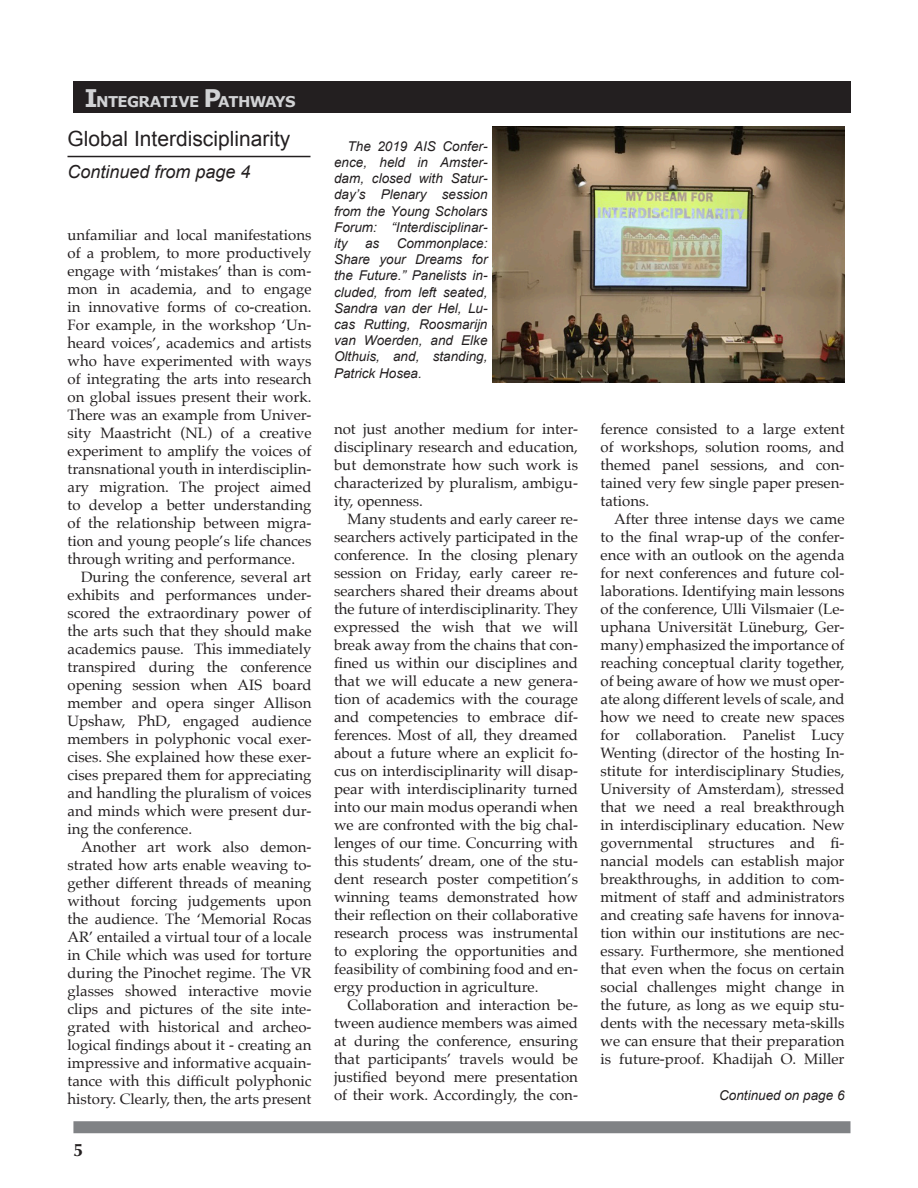
<style>
.page{position:relative;width:918px;height:1188px;background:#fff}
.page>*{position:absolute;margin:0;border:0;box-sizing:border-box;transform-origin:0 0}
.t1{font:21px "Arial";color:#231f20}
.t2{font:italic 18px "Arial";color:#231f20}
.t3{font:700 18px "Optima";color:#231f20}
.t4{font:15px/18px "Palatino";color:#231f20;text-align:justify}
.t5{font:700 14.85px "Verdana";letter-spacing:-.045em;color:#d1d2d4}
.t6{font:italic 13.5px/16.2px "Arial";color:#231f20;text-align:justify}
.s1{font-size:24.3px}
</style>
<div class="page">
<div style="left:73px;top:1121px;width:777px;height:12px;background:#808285"></div>
<div style="left:73px;top:81px;width:777px;height:32px;background:#231f20"></div>
<hr style="left:68px;top:156px;width:242px;height:1px;background:#231f20">
<img style="left:492px;top:126px;width:353px;height:256px">
<p class="t5" style="left:85px;top:92px;width:212px"><span class="s1">I</span>NTEGRATIVE <span class="s1">P</span>ATHWAYS</p>
<p class="t1" style="left:68px;top:125px;width:224px">Global Interdisciplinarity</p>
<p class="t2" style="left:68px;top:160px;width:185px">Continued from page 4</p>
<p class="t4" style="left:68px;top:226px;width:246px">unfamiliar and local manifestations of a problem, to more productively engage with ‘mistakes’ than is com&shy;mon in academia, and to engage in innovative forms of co-creation.<br>For example, in the workshop ‘Un&shy;heard voices’, academics and artists who have experimented with ways of integrating the arts into research on global issues present their work.<br>There was an example from Univer&shy;sity Maastricht (NL) of a creative experiment to amplify the voices of transnational youth in interdisciplin&shy;ary migration. The project aimed to develop a better understanding of the relationship between migra&shy;tion and young people’s life chances through writing and performance.</p>
<p class="t4" style="left:68px;top:568px;width:246px;text-indent:14px">During the conference, several art exhibits and performances under&shy;scored the extraordinary power of the arts such that they should make academics pause. This immediately transpired during the conference opening session when AIS board member and opera singer Allison Upshaw, PhD, engaged audience members in polyphonic vocal exer&shy;cises. She explained how these exer&shy;cises prepared them for appreciating and handling the pluralism of voices and minds which were present dur&shy;ing the conference.</p>
<p class="t4" style="left:68px;top:838px;width:246px;text-indent:14px">Another art work also demon&shy;strated how arts enable weaving to&shy;gether different threads of meaning without forcing judgements upon the audience. The ‘Memorial Rocas AR’ entailed a virtual tour of a locale in Chile which was used for torture during the Pinochet regime. The VR glasses showed interactive movie clips and pictures of the site inte&shy;grated with historical and archeo&shy;logical findings about it - creating an impressive and informative acquain&shy;tance with this difficult polyphonic history. Clearly, then, the arts present</p>
<p class="t3" style="left:73px;top:1140px;width:12px">5</p>
<p class="t6" style="left:334px;top:138px;width:155px;text-indent:14px">The 2019 AIS Confer&shy;ence, held in Amster&shy;dam, closed with Satur&shy;day’s Plenary session from the Young Scholars Forum: “Interdisciplinar&shy;ity</p>
<p class="t6" style="left:334px;top:235px;width:155px;text-indent:63px">Commonplace:<br>Share your Dreams for the Future.” Panelists in&shy;cluded, from left seated, Sandra van der Hel, Lu&shy;cas Rutting, Roosmarijn van Woerden, and Elke Olthuis, and, standing, Patrick Hosea.</p>
<p class="t6" style="left:365px;top:235px;width:16px">as</p>
<p class="t4" style="left:334px;top:419px;width:246px">not just another medium for inter&shy;disciplinary research and education, but demonstrate how such work is characterized by pluralism, ambigu&shy;ity, openness.</p>
<p class="t4" style="left:334px;top:509px;width:246px;text-indent:14px">Many students and early career re&shy;searchers actively participated in the conference. In the closing plenary session on Friday, early career re&shy;searchers shared their dreams about the future of interdisciplinarity. They expressed the wish that we will break away from the chains that con&shy;fined us within our disciplines and that we will educate a new genera&shy;tion of academics with the courage and competencies to embrace dif&shy;ferences. Most of all, they dreamed about a future where an explicit fo&shy;cus on interdisciplinarity will disap&shy;pear with interdisciplinarity turned into our main modus operandi when we are confronted with the big chal&shy;lenges of our time. Concurring with this students’ dream, one of the stu&shy;dent research poster competition’s winning teams demonstrated how their reflection on their collaborative research process was instrumental to exploring the opportunities and feasibility of combining food and en&shy;ergy production in agriculture.</p>
<p class="t4" style="left:334px;top:995px;width:246px;text-indent:14px">Collaboration and interaction be&shy;tween audience members was aimed at during the conference, ensuring that participants’ travels would be justified beyond mere presentation of their work. Accordingly, the con-</p>
<p class="t4" style="left:601px;top:419px;width:246px">ference consisted to a large extent of workshops, solution rooms, and themed panel sessions, and con&shy;tained very few single paper presen&shy;tations.</p>
<p class="t4" style="left:601px;top:509px;width:246px;text-indent:14px">After three intense days we came to the final wrap-up of the confer&shy;ence with an outlook on the agenda for next conferences and future col&shy;laborations. Identifying main lessons of the conference, Ulli Vilsmaier (Le&shy;uphana Universität Lüneburg, Ger&shy;many) emphasized the importance of reaching conceptual clarity together, of being aware of how we must oper&shy;ate along different levels of scale, and how we need to create new spaces for collaboration. Panelist Lucy Wenting (director of the hosting In&shy;stitute for interdisciplinary Studies, University of Amsterdam), stressed that we need a real breakthrough in interdisciplinary education. New governmental structures and fi&shy;nancial models can establish major breakthroughs, in addition to com&shy;mitment of staff and administrators and creating safe havens for innova&shy;tion within our institutions are nec&shy;essary. Furthermore, she mentioned that even when the focus on certain social challenges might change in the future, as long as we equip stu&shy;dents with the necessary meta-skills we can ensure that their preparation is future-proof. Khadijah O. Miller</p>
<p class="t6" style="left:719px;top:1087px;width:127px">Continued on page 6</p>
</div>
